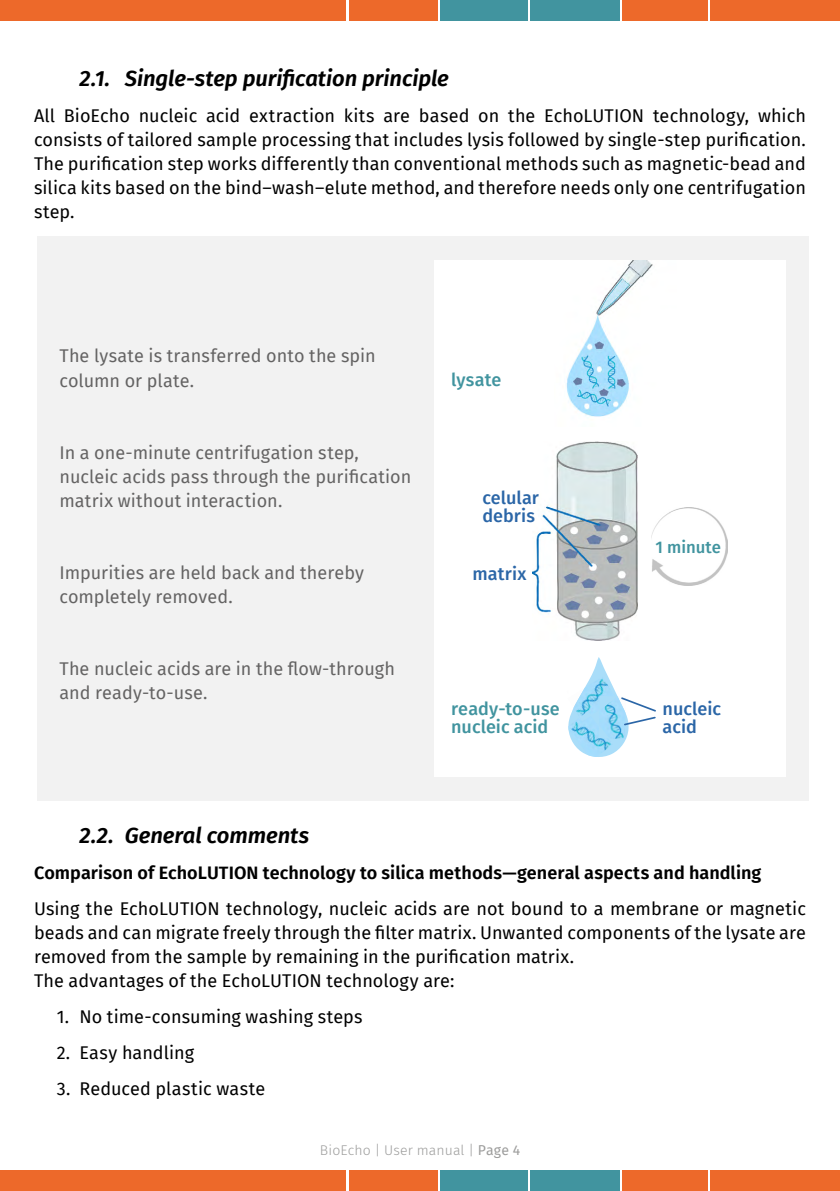
<style>
.page{position:relative;width:840px;height:1191px;background:#fff}
.page>*{position:absolute;margin:0;border:0;box-sizing:border-box;transform-origin:0 0}
.t1{font:italic 600 22px "Fira Sans";letter-spacing:-.005em;color:#000}
.t2{font:18px/24px "Fira Sans";letter-spacing:.005em;color:#000;text-align:justify}
.t3{font:18px/24px "Fira Sans";letter-spacing:.005em;color:#646363}
.t4{font:600 18px "Fira Sans";letter-spacing:.005em;color:#000}
.t5{font:500 18px/18px "Fira Sans";color:#2b66a7}
.t6{font:500 18px/18px "Fira Sans";letter-spacing:.005em;color:#41949f}
.t7{font:500 16.8px "Fira Sans";color:#41949f}
.t8{font:300 14px "Fira Sans";letter-spacing:.01em;color:#9d9d9c}
.s1{font-weight:400}
</style>
<div class="page">
<div style="left:0;top:1170px;width:346px;height:21px;background:#ed692a"></div>
<div style="left:348px;top:1170px;width:89px;height:21px;background:#ed692a"></div>
<div style="left:440px;top:1170px;width:87px;height:21px;background:#41949f"></div>
<div style="left:530px;top:1170px;width:89px;height:21px;background:#41949f"></div>
<div style="left:621px;top:1170px;width:86px;height:21px;background:#ed692a"></div>
<div style="left:709px;top:1170px;width:130px;height:21px;background:#ed692a"></div>
<div style="left:0;top:0;width:346px;height:21px;background:#ed692a"></div>
<div style="left:348px;top:0;width:89px;height:21px;background:#ed692a"></div>
<div style="left:440px;top:0;width:87px;height:21px;background:#41949f"></div>
<div style="left:530px;top:0;width:89px;height:21px;background:#41949f"></div>
<div style="left:621px;top:0;width:86px;height:21px;background:#ed692a"></div>
<div style="left:709px;top:0;width:130px;height:21px;background:#ed692a"></div>
<div style="left:37px;top:236px;width:771px;height:564px;background:#f2f2f2"></div>
<div style="left:434px;top:260px;width:351px;height:516px;background:#fff"></div>
<img style="left:566px;top:260px;width:87px;height:157px">
<img style="left:532px;top:442px;width:105px;height:198px">
<img style="left:651px;top:508px;width:76px;height:77px">
<svg style="left:568px;top:657px;width:88px;height:100px"></svg>
<p class="t1" style="left:79px;top:61px;width:371px">2.1. Single-step purification principle</p>
<p class="t2" style="left:34px;top:104px;width:773px">All BioEcho nucleic acid extraction kits are based on the EchoLUTION technology, which consists of tailored sample processing that includes lysis followed by single-step purification.<br>The purification step works differently than conventional methods such as magnetic-bead and silica kits based on the bind–wash–elute method, and therefore needs only one centrifugation step.</p>
<p class="t3" style="left:59px;top:344px;width:318px">The lysate is transferred onto the spin column or plate.</p>
<p class="t3" style="left:59px;top:440px;width:353px">In a one-minute centrifugation step, nucleic acids pass through the purification matrix without interaction.</p>
<p class="t3" style="left:59px;top:560px;width:306px">Impurities are held back and thereby completely removed.</p>
<p class="t3" style="left:59px;top:656px;width:337px">The nucleic acids are in the flow-through and ready-to-use.</p>
<p class="t6" style="left:451px;top:369px;width:52px">lysate</p>
<p class="t5" style="left:482px;top:488px;width:58px">celular debris</p>
<p class="t5" style="left:472px;top:563px;width:55px">matrix</p>
<p class="t6" style="left:451px;top:699px;width:110px">ready-to-use nucleic acid</p>
<p class="t7" style="left:655px;top:533px;width:67px">1 minute</p>
<p class="t5" style="left:662px;top:699px;width:60px">nucleic acid</p>
<p class="t1" style="left:79px;top:817px;width:231px">2.2. General comments</p>
<p class="t4" style="left:34px;top:857px;width:728px">Comparison of EchoLUTION technology to silica methods—general aspects and handling</p>
<p class="t2" style="left:34px;top:896px;width:773px;text-align:left">Using the EchoLUTION technology, nucleic acids are not bound to a membrane or magnetic beads and can migrate freely through the filter matrix. Unwanted components of the lysate are removed from the sample by remaining in the purification matrix.<br>The advantages of the EchoLUTION technology are:</p>
<p class="t2" style="left:57px;top:1004px;width:307px">1. No time-consuming washing steps</p>
<p class="t2" style="left:57px;top:1040px;width:139px">2. Easy handling</p>
<p class="t2" style="left:57px;top:1076px;width:210px">3. Reduced plastic waste</p>
<p class="t8" style="left:319px;top:1140px;width:202px">BioEcho | User manual | <span class="s1">Page 4</span></p>
</div>
